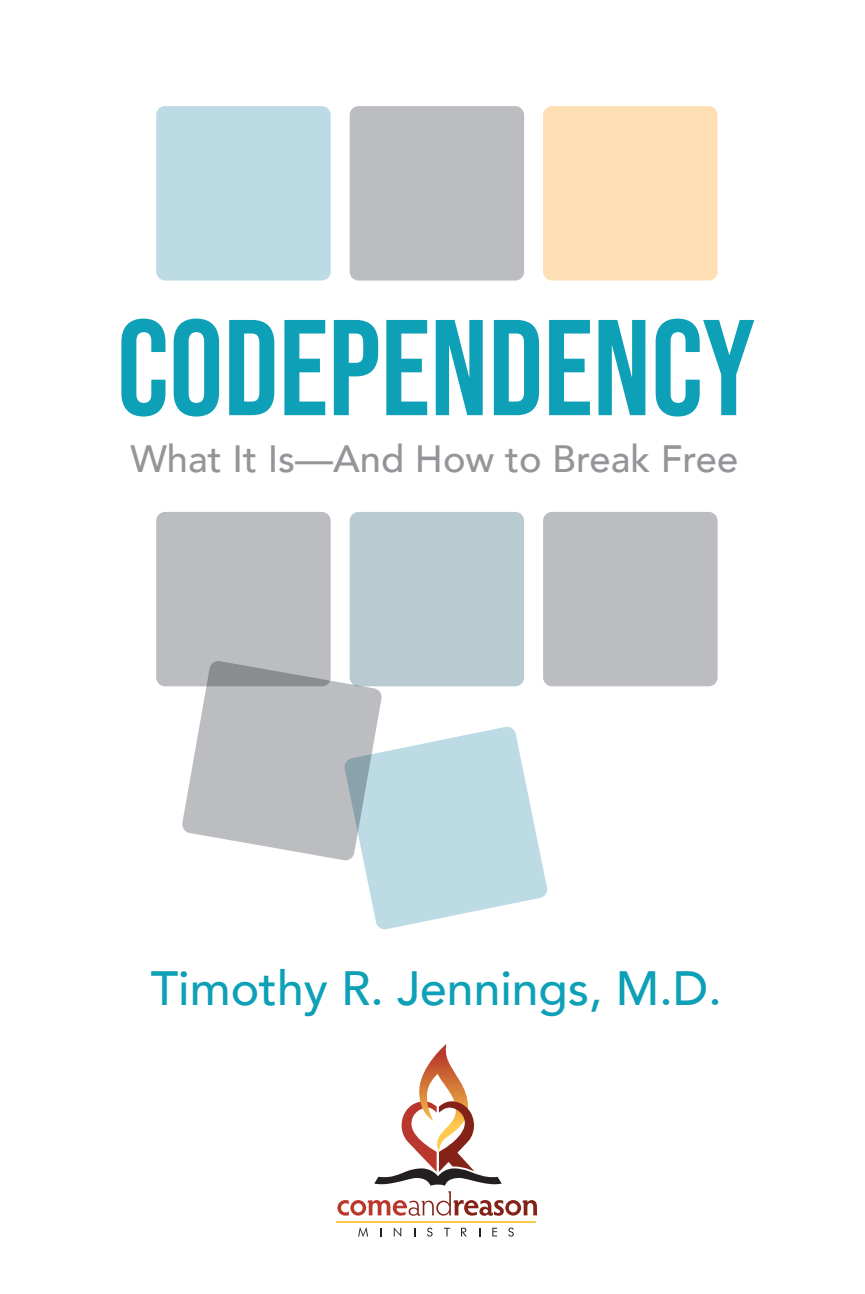
<style>
.page{position:relative;width:865px;height:1294px;background:#fff}
.page>*{position:absolute;margin:0;border:0;box-sizing:border-box;transform-origin:0 0}
.t1{font:136px "Bebas Neue";color:#0da0b6}
.t2{font:500 48px "Avenir";color:#0da0b6}
.t3{font:500 38px "Avenir";color:#939598}
</style>
<div class="page">
<svg style="left:358px;top:1227px;width:10px;height:9px"></svg>
<svg style="left:394px;top:1227px;width:7px;height:9px"></svg>
<svg style="left:427px;top:1227px;width:5px;height:9px"></svg>
<svg style="left:444px;top:1227px;width:6px;height:9px"></svg>
<svg style="left:461px;top:1227px;width:5px;height:9px"></svg>
<svg style="left:492px;top:1227px;width:5px;height:9px"></svg>
<svg style="left:508px;top:1227px;width:5px;height:9px"></svg>
<svg style="left:337px;top:1191px;width:200px;height:24px"></svg>
<hr style="left:336px;top:1221px;width:199px;height:1px;background:#fec94d">
<svg style="left:374px;top:1044px;width:127px;height:141px"></svg>
<div style="left:156px;top:106px;width:174px;height:174px;background:#bcdbe5;border-radius:9px"></div>
<div style="left:349px;top:106px;width:175px;height:174px;background:#bcbdc0;border-radius:9px"></div>
<div style="left:543px;top:106px;width:174px;height:174px;background:#fedfb4;border-radius:9px"></div>
<div style="left:156px;top:512px;width:174px;height:174px;background:#bcbdc0;border-radius:9px"></div>
<div style="left:349px;top:512px;width:175px;height:174px;background:#b7cbd1;border-radius:9px"></div>
<div style="left:543px;top:512px;width:174px;height:174px;background:#bcbdc0;border-radius:9px"></div>
<svg style="left:181px;top:660px;width:367px;height:270px"></svg>
<h1 class="t1" style="left:117px;top:291px;width:640px">CODEPENDENCY</h1>
<p class="t3" style="left:130px;top:426px;width:609px">What It Is—And How to Break Free</p>
<p class="t2" style="left:151px;top:947px;width:572px">Timothy R. Jennings, M.D.</p>
</div>
